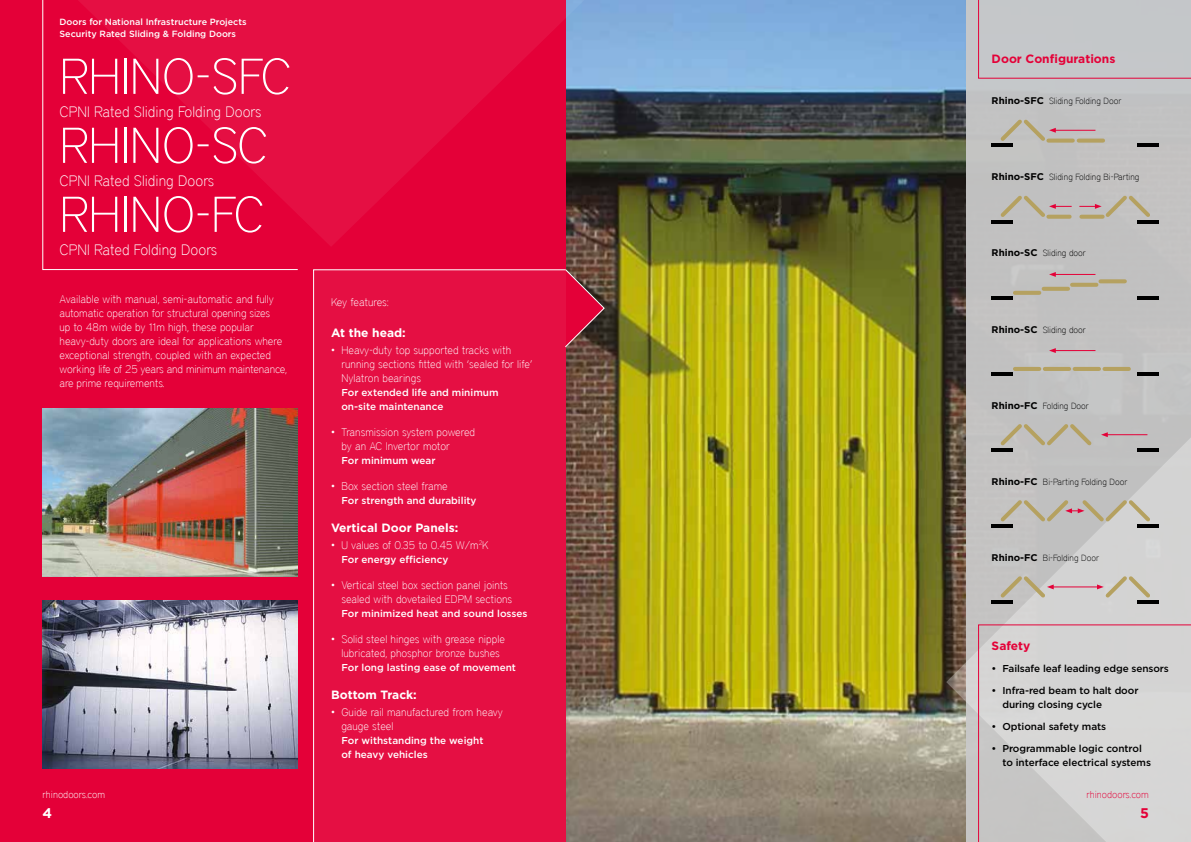
<style>
.page{position:relative;width:1191px;height:842px;background:#fff}
.page>*{position:absolute;margin:0;border:0;box-sizing:border-box;transform-origin:0 0}
.t1{font:100 50px "District";color:#fff}
.t2{font:100 15px "District";color:#fff}
.t3{font:700 14px "Gotham";color:#fff}
.t4{font:700 14px "Gotham";color:#e40138}
.t5{font:700 12px "Gotham";color:#fff}
.t6{font:700 12px "Gotham";color:#e40138}
.t7{font:100 11px/14px "District";color:#fff}
.t8{font:100 11px "District";letter-spacing:-.025em;color:#fff}
.t9{font:500 10px/14px "Gotham";color:#fff}
.t10{font:500 10px/14px "Gotham";letter-spacing:-.005em;color:#000}
.t11{font:100 10px "District";color:#fff}
.t12{font:100 10px "District";color:#e40138}
.t13{font:500 9px/12px "Gotham";color:#fff}
.t14{font:100 8.9px "District";color:#000}
.s1{font-family:"Gotham";font-weight:700;font-size:9.7px}
</style>
<div class="page">
<img style="left:565px;top:0;width:401px;height:842px">
<div style="left:966px;top:0;width:225px;height:842px;background:#c1c1c1"></div>
<div style="left:0;top:0;width:565px;height:842px;background:#e40038"></div>
<img style="left:43px;top:409px;width:255px;height:167px">
<img style="left:43px;top:601px;width:255px;height:167px">
<svg style="left:946px;top:390px;width:245px;height:452px"></svg>
<svg style="left:1055px;top:139px;width:17px;height:4px"></svg>
<svg style="left:1078px;top:139px;width:25px;height:4px"></svg>
<hr style="left:991px;top:143px;width:22px;height:4px;background:#000">
<hr style="left:1137px;top:143px;width:22px;height:4px;background:#000">
<hr style="left:1054px;top:130px;width:41px;height:1px;background:#e40138">
<svg style="left:1000px;top:119px;width:55px;height:24px"></svg>
<svg style="left:997px;top:420px;width:98px;height:29px"></svg>
<hr style="left:991px;top:448px;width:22px;height:4px;background:#000">
<hr style="left:1137px;top:448px;width:22px;height:4px;background:#000">
<hr style="left:1106px;top:434px;width:41px;height:1px;background:#e40138">
<svg style="left:1101px;top:432px;width:6px;height:5px"></svg>
<hr style="left:991px;top:524px;width:22px;height:4px;background:#000">
<hr style="left:1137px;top:524px;width:22px;height:4px;background:#000">
<svg style="left:997px;top:496px;width:156px;height:29px"></svg>
<hr style="left:991px;top:600px;width:22px;height:4px;background:#000">
<hr style="left:1137px;top:600px;width:22px;height:4px;background:#000">
<hr style="left:1052px;top:586px;width:46px;height:1px;background:#e40138">
<svg style="left:997px;top:573px;width:56px;height:28px"></svg>
<svg style="left:1097px;top:573px;width:56px;height:28px"></svg>
<svg style="left:1015px;top:291px;width:24px;height:4px"></svg>
<svg style="left:1043px;top:287px;width:25px;height:4px"></svg>
<svg style="left:1072px;top:283px;width:24px;height:4px"></svg>
<svg style="left:1100px;top:279px;width:24px;height:4px"></svg>
<hr style="left:991px;top:296px;width:22px;height:4px;background:#000">
<hr style="left:1137px;top:296px;width:22px;height:4px;background:#000">
<hr style="left:1054px;top:274px;width:41px;height:1px;background:#e40138">
<svg style="left:1049px;top:272px;width:6px;height:5px"></svg>
<hr style="left:1015px;top:367px;width:24px;height:4px;background:#b5a160">
<hr style="left:1044px;top:367px;width:25px;height:4px;background:#b5a160">
<hr style="left:1074px;top:367px;width:25px;height:4px;background:#b5a160">
<hr style="left:1104px;top:367px;width:24px;height:4px;background:#b5a160">
<hr style="left:991px;top:372px;width:22px;height:4px;background:#000">
<hr style="left:1137px;top:372px;width:22px;height:4px;background:#000">
<hr style="left:1054px;top:350px;width:41px;height:1px;background:#e40138">
<svg style="left:1049px;top:348px;width:6px;height:5px"></svg>
<hr style="left:991px;top:220px;width:22px;height:3px;background:#000">
<svg style="left:1000px;top:195px;width:71px;height:24px"></svg>
<hr style="left:1137px;top:220px;width:22px;height:3px;background:#000">
<svg style="left:1079px;top:195px;width:71px;height:24px"></svg>
<svg style="left:564px;top:269px;width:41px;height:79px"></svg>
<svg style="left:978px;top:0;width:213px;height:79px"></svg>
<svg style="left:978px;top:624px;width:213px;height:218px"></svg>
<svg style="left:298px;top:0;width:557px;height:247px"></svg>
<svg style="left:42px;top:0;width:256px;height:270px"></svg>
<div style="left:313px;top:270px;width:253px;height:572px;background:#e50f43"></div>
<p class="t13" style="left:60px;top:16px;width:189px">Doors for National Infrastructure Projects<br>Security Rated Sliding &amp; Folding Doors</p>
<h1 class="t1" style="left:60px;top:47px;width:233px">RHINO-SFC</h1>
<h2 class="t2" style="left:60px;top:103px;width:203px">CPNI Rated Sliding Folding Doors</h2>
<h1 class="t1" style="left:60px;top:116px;width:210px">RHINO-SC</h1>
<h2 class="t2" style="left:60px;top:172px;width:156px">CPNI Rated Sliding Doors</h2>
<h1 class="t1" style="left:60px;top:185px;width:206px">RHINO-FC</h1>
<h2 class="t2" style="left:60px;top:241px;width:159px">CPNI Rated Folding Doors</h2>
<p class="t7" style="left:60px;top:292px;width:229px">Available with manual, semi-automatic and fully automatic operation for structural opening sizes<br>up to 48m wide by 11m high, these popular heavy-duty doors are ideal for applications where exceptional strength, coupled with an expected working life of 25 years and minimum maintenance, are prime requirements.</p>
<p class="t11" style="left:43px;top:788px;width:64px">rhinodoors.com</p>
<p class="t3" style="left:43px;top:804px;width:11px">4</p>
<p class="t8" style="left:331px;top:296px;width:59px">Key features:</p>
<p class="t5" style="left:331px;top:325px;width:76px">At the head:</p>
<p class="t7" style="left:341px;top:343px;width:193px;text-indent:-10px">• Heavy-duty top supported tracks with running sections fitted with ‘sealed for life’<br>Nylatron bearings</p>
<p class="t9" style="left:341px;top:385px;width:159px">For extended life and minimum on-site maintenance</p>
<p class="t7" style="left:341px;top:425px;width:135px;text-indent:-10px">• Transmission system powered by an AC Invertor motor</p>
<p class="t9" style="left:341px;top:453px;width:96px">For minimum wear</p>
<p class="t7" style="left:331px;top:479px;width:118px">• Box section steel frame</p>
<p class="t9" style="left:341px;top:493px;width:137px">For strength and durability</p>
<p class="t5" style="left:331px;top:520px;width:129px">Vertical Door Panels:</p>
<p class="t7" style="left:331px;top:538px;width:159px">• U values of 0.35 to 0.45 W/m<sup>2</sup>K</p>
<p class="t9" style="left:341px;top:552px;width:108px">For energy efficiency</p>
<p class="t7" style="left:341px;top:578px;width:172px;text-indent:-10px">• Vertical steel box section panel joints sealed with dovetailed EDPM sections</p>
<p class="t9" style="left:341px;top:606px;width:188px">For minimized heat and sound losses</p>
<p class="t7" style="left:331px;top:632px;width:175px;text-align:center">• Solid steel hinges with grease nipple lubricated, phosphor bronze bushes</p>
<p class="t9" style="left:341px;top:660px;width:176px">For long lasting ease of movement</p>
<p class="t5" style="left:331px;top:687px;width:87px">Bottom Track:</p>
<p class="t7" style="left:341px;top:705px;width:163px;text-indent:-10px">• Guide rail manufactured from heavy gauge steel</p>
<p class="t9" style="left:341px;top:733px;width:144px">For withstanding the weight of heavy vehicles</p>
<p class="t6" style="left:991px;top:51px;width:125px">Door Configurations</p>
<p class="t14" style="left:991px;top:96px;width:131px"><span class="s1">Rhino-SFC</span> Sliding Folding Door</p>
<p class="t14" style="left:991px;top:172px;width:149px"><span class="s1">Rhino-SFC</span> Sliding Folding Bi-Parting</p>
<p class="t14" style="left:991px;top:248px;width:96px"><span class="s1">Rhino-SC</span> Sliding door</p>
<p class="t14" style="left:991px;top:324px;width:96px"><span class="s1">Rhino-SC</span> Sliding door</p>
<p class="t14" style="left:991px;top:400px;width:99px"><span class="s1">Rhino-FC</span> Folding Door</p>
<p class="t14" style="left:991px;top:476px;width:137px"><span class="s1">Rhino-FC</span> Bi-Parting Folding Door</p>
<p class="t14" style="left:991px;top:552px;width:109px"><span class="s1">Rhino-FC</span> Bi-Folding Door</p>
<p class="t6" style="left:991px;top:638px;width:40px">Safety</p>
<p class="t10" style="left:991px;top:662px;width:179px">• Failsafe leaf leading edge sensors</p>
<p class="t10" style="left:1002px;top:683px;width:138px;text-indent:-11px">• Infra-red beam to halt door during closing cycle</p>
<p class="t10" style="left:991px;top:719px;width:116px">• Optional safety mats</p>
<p class="t10" style="left:1002px;top:741px;width:150px;text-indent:-11px">• Programmable logic control to interface electrical systems</p>
<p class="t12" style="left:1086px;top:788px;width:64px">rhinodoors.com</p>
<p class="t4" style="left:1140px;top:804px;width:10px">5</p>
</div>
